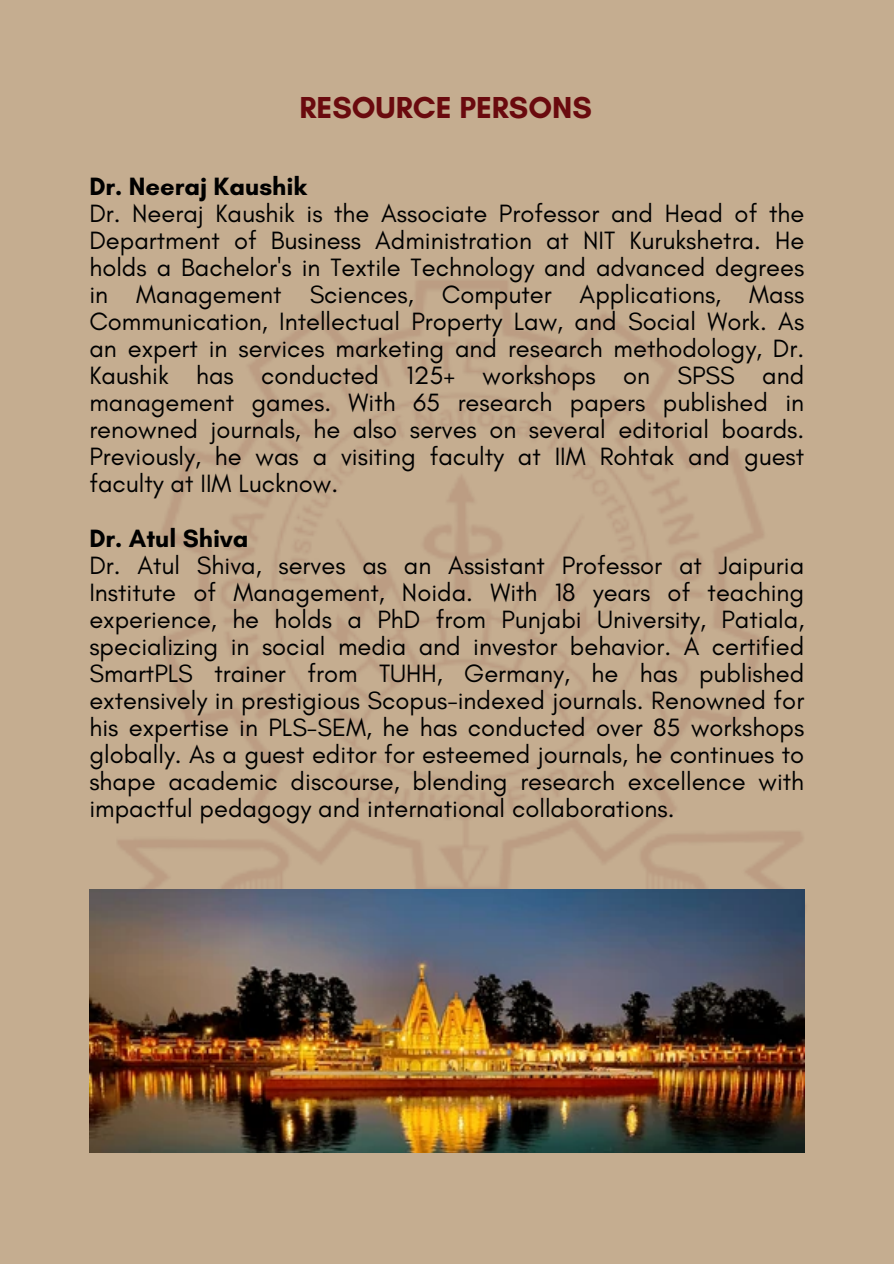
<style>
.page{position:relative;width:894px;height:1264px;background:#fff}
.page>*{position:absolute;margin:0;border:0;box-sizing:border-box;transform-origin:0 0}
.t1{font:700 30.9px "Glacial Indifference";color:#6a0a0e}
.t2{font:25.5px/27px "Glacial Indifference";color:#000;text-align:justify}
.t3{font:700 25.5px "Glacial Indifference";color:#000}
</style>
<div class="page">
<div style="left:0;top:0;width:893px;height:1263px;background:#c5ad90"></div>
<img style="left:89px;top:280px;width:717px;height:744px">
<img style="left:89px;top:890px;width:715px;height:262px">
<p class="t1" style="left:299px;top:88px;width:294px">RESOURCE PERSONS</p>
<h1 class="t3" style="left:89px;top:171px;width:219px">Dr. Neeraj Kaushik</h1>
<p class="t2" style="left:89px;top:200px;width:716px">Dr. Neeraj Kaushik is the Associate Professor and Head of the Department of Business Administration at NIT Kurukshetra. He holds a Bachelor's in Textile Technology and advanced degrees in Management Sciences, Computer Applications, Mass Communication, Intellectual Property Law, and Social Work. As an expert in services marketing and research methodology, Dr.<br>Kaushik has conducted 125+ workshops on SPSS and management games. With 65 research papers published in renowned journals, he also serves on several editorial boards.<br>Previously, he was a visiting faculty at IIM Rohtak and guest faculty at IIM Lucknow.</p>
<p class="t3" style="left:89px;top:522px;width:161px">Dr. Atul Shiva</p>
<p class="t2" style="left:89px;top:551px;width:716px">Dr. Atul Shiva, serves as an Assistant Professor at Jaipuria Institute of Management, Noida. With 18 years of teaching experience, he holds a PhD from Punjabi University, Patiala, specializing in social media and investor behavior. A certified SmartPLS trainer from TUHH, Germany, he has published extensively in prestigious Scopus-indexed journals. Renowned for his expertise in PLS-SEM, he has conducted over 85 workshops globally. As a guest editor for esteemed journals, he continues to shape academic discourse, blending research excellence with impactful pedagogy and international collaborations.</p>
</div>
